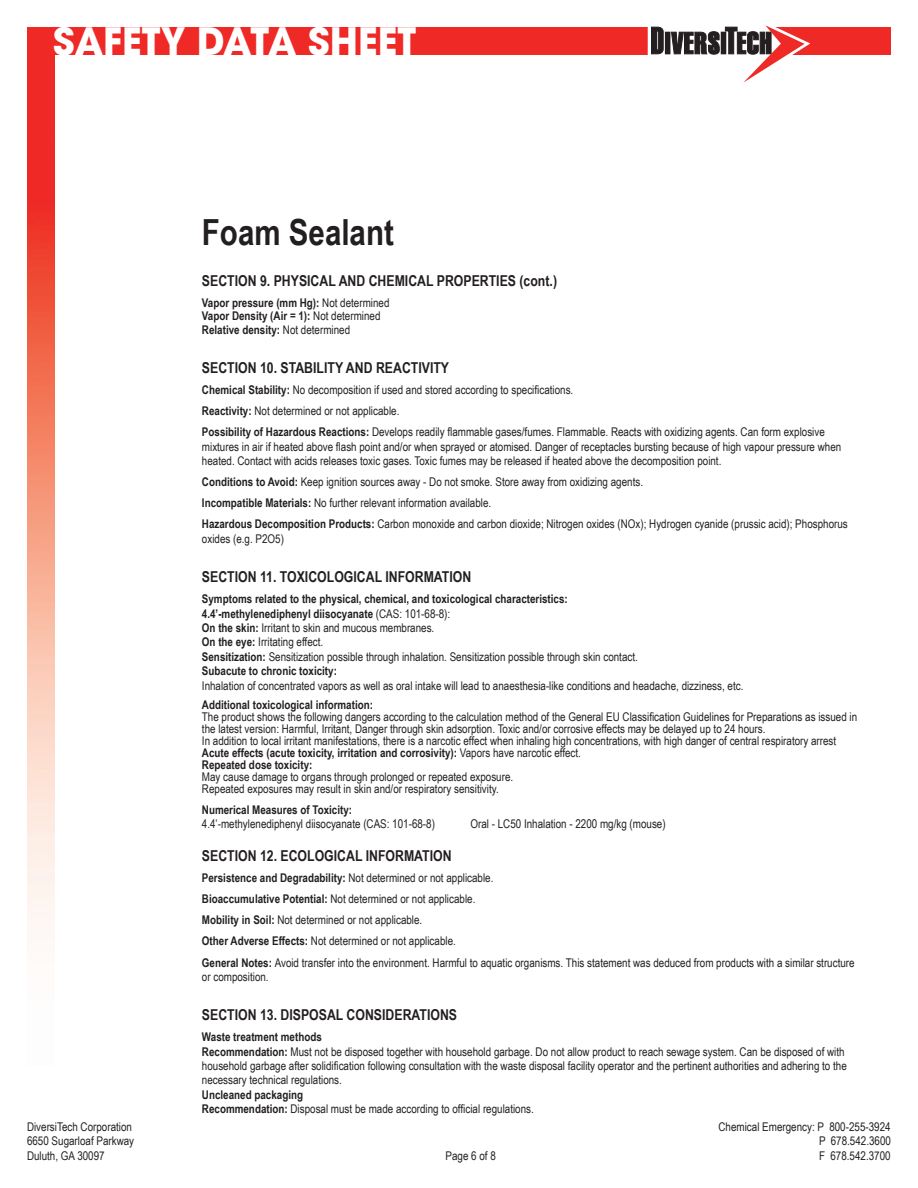
<style>
.page{position:relative;width:918px;height:1188px;background:#fff}
.page>*{position:absolute;margin:0;border:0;box-sizing:border-box;transform-origin:0 0}
.t1{font:700 37.5px "ITC Avant Garde Std";color:#fff}
.t2{font:700 36px "Arial Narrow";color:#231f20}
.t3{font:700 15px "Arial Narrow";color:#231f20}
.t4{font:12.15px "Arial Narrow";color:#231f20}
.t5{font:12px/21.1px "Arial Narrow";color:#231f20}
.t6{font:700 12px/14.4px "Arial Narrow";color:#231f20}
.s1{font-weight:400}
.s2{font-weight:700}
.s3{font-size:12.15px}
</style>
<div class="page">
<div style="left:27px;top:27px;width:864px;height:27px;background:#ee2926"></div>
<img style="left:27px;top:54px;width:27px;height:873px">
<svg style="left:648px;top:25px;width:162px;height:58px"></svg>
<h1 class="t1" style="left:53px;top:16px;width:365px">SAFETY DATA SHEET</h1>
<h2 class="t2" style="left:202px;top:205px;width:193px">Foam Sealant</h2>
<p class="t3" style="left:202px;top:270px;width:357px">SECTION 9. PHYSICAL AND CHEMICAL PROPERTIES (cont.)</p>
<p class="t6" style="left:202px;top:295px;width:189px;line-height:13.5px">Vapor pressure (mm Hg): <span class="s1">Not determined<br></span>Vapor Density (Air = 1): <span class="s1">Not determined<br></span>Relative density: <span class="s1">Not determined</span></p>
<p class="t3" style="left:202px;top:356px;width:249px">SECTION 10. STABILITY AND REACTIVITY</p>
<p class="t5" style="left:202px;top:379px;width:624px"><span class="s2">Chemical Stability:</span> No decomposition if used and stored according to specifications.<br><span class="s2">Reactivity:</span> Not determined or not applicable.<br><span class="s2">Possibility of Hazardous Reactions:</span> Develops readily flammable gases/fumes. Flammable. Reacts with oxidizing agents. Can form explosive</p>
<p class="t5" style="left:202px;top:439px;width:641px;line-height:14.4px">mixtures in air if heated above flash point and/or when sprayed or atomised. Danger of receptacles bursting because of high vapour pressure when heated. Contact with acids releases toxic gases. Toxic fumes may be released if heated above the decomposition point.</p>
<p class="t5" style="left:202px;top:471px;width:647px"><span class="s2">Conditions to Avoid:</span> Keep ignition sources away - Do not smoke. Store away from oxidizing agents.<br><span class="s2">Incompatible Materials:</span> No further relevant information available.<br><span class="s2">Hazardous Decomposition Products:</span> Carbon monoxide and carbon dioxide; Nitrogen oxides (NOx); Hydrogen cyanide (prussic acid); Phosphorus</p>
<p class="t5" style="left:202px;top:528px;width:84px">oxides (e.g. P2O5)</p>
<p class="t3" style="left:202px;top:565px;width:271px">SECTION 11. TOXICOLOGICAL INFORMATION</p>
<p class="t6" style="left:202px;top:591px;width:437px">Symptoms related to the physical, chemical, and toxicological characteristics:<br>4.4’-methylenediphenyl diisocyanate <span class="s1">(CAS: 101-68-8):<br></span>On the skin: <span class="s1">Irritant to skin and mucous membranes.<br></span>On the eye: <span class="s1">Irritating effect.<br></span>Sensitization: <span class="s1">Sensitization possible through inhalation. Sensitization possible through skin contact.<br></span>Subacute to chronic toxicity:</p>
<p class="t5" style="left:202px;top:674px;width:543px">Inhalation of concentrated vapors as well as oral intake will lead to anaesthesia-like conditions and headache, dizziness, etc.</p>
<p class="t6" style="left:202px;top:697px;width:173px">Additional toxicological information:</p>
<p class="t5" style="left:202px;top:710px;width:657px;line-height:12px">The product shows the following dangers according to the calculation method of the General EU Classification Guidelines for Preparations as issued in the latest version: Harmful, Irritant, Danger through skin adsorption. Toxic and/or corrosive effects may be delayed up to 24 hours.<br>In addition to local irritant manifestations, there is a narcotic effect when inhaling high concentrations, with high danger of central respiratory arrest <span class="s2">Acute effects (acute toxicity, irritation and corrosivity):</span> Vapors have narcotic effect.<br><span class="s2">Repeated dose toxicity:</span></p>
<p class="t5" style="left:202px;top:770px;width:313px;line-height:12px">May cause damage to organs through prolonged or repeated exposure.<br>Repeated exposures may result in skin and/or respiratory sensitivity.</p>
<p class="t5" style="left:202px;top:802px;width:235px;line-height:14.4px"><span class="s2">Numerical Measures of Toxicity:<br></span>4.4’-methylenediphenyl diisocyanate <span class="s3">(CAS: 101-68-8)</span></p>
<p class="t4" style="left:470px;top:815px;width:197px">Oral - LC50 Inhalation - 2200 mg/kg (mouse)</p>
<p class="t3" style="left:202px;top:844px;width:251px">SECTION 12. ECOLOGICAL INFORMATION</p>
<p class="t5" style="left:202px;top:867px;width:654px"><span class="s2">Persistence and Degradability:</span> Not determined or not applicable.<br><span class="s2">Bioaccumulative Potential:</span> Not determined or not applicable.<br><span class="s2">Mobility in Soil:</span> Not determined or not applicable.<br><span class="s2">Other Adverse Effects:</span> Not determined or not applicable.<br><span class="s2">General Notes:</span> Avoid transfer into the environment. Harmful to aquatic organisms. This statement was deduced from products with a similar structure</p>
<p class="t5" style="left:202px;top:966px;width:68px">or composition.</p>
<p class="t3" style="left:202px;top:1003px;width:257px">SECTION 13. DISPOSAL CONSIDERATIONS</p>
<p class="t5" style="left:202px;top:1029px;width:646px;line-height:14.4px"><span class="s2">Waste treatment methods<br>Recommendation:</span> Must not be disposed together with household garbage. Do not allow product to reach sewage system. Can be disposed of with household garbage after solidification following consultation with the waste disposal facility operator and the pertinent authorities and adhering to the necessary technical regulations.</p>
<p class="t5" style="left:202px;top:1087px;width:333px;line-height:14.4px"><span class="s2">Uncleaned packaging<br>Recommendation:</span> Disposal must be made according to official regulations.</p>
<p class="t5" style="left:27px;top:1116px;width:106px">DiversiTech Corporation</p>
<p class="t5" style="left:719px;top:1116px;width:174px">Chemical Emergency: P 800-255-3924</p>
<p class="t5" style="left:27px;top:1130px;width:109px">6650 Sugarloaf Parkway</p>
<p class="t5" style="left:819px;top:1130px;width:73px">P 678.542.3600</p>
<p class="t5" style="left:27px;top:1145px;width:79px">Duluth, GA 30097</p>
<p class="t5" style="left:446px;top:1145px;width:52px">Page 6 of 8</p>
<p class="t5" style="left:819px;top:1145px;width:73px">F 678.542.3700</p>
</div>
